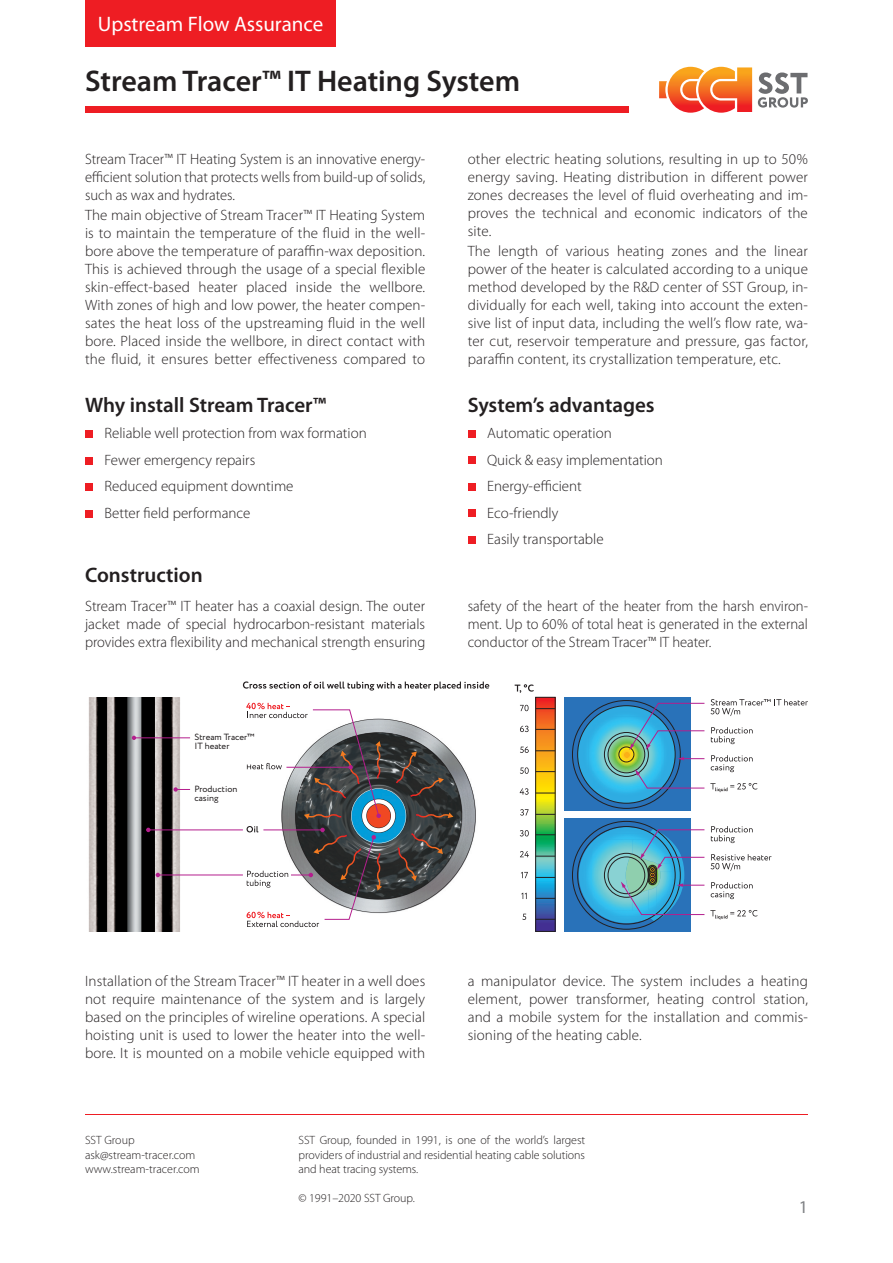
<style>
.page{position:relative;width:893px;height:1263px;background:#fff}
.page>*{position:absolute;margin:0;border:0;box-sizing:border-box;transform-origin:0 0}
.t1{font:600 30px "Myriad Pro";color:#231f20}
.t2{font:600 21px "Myriad Pro";color:#231f20}
.t3{font:21px "Myriad Pro";color:#fff}
.t4{font:18px "Myriad Pro";color:#808285}
.t5{font:300 15px/18px "Myriad Pro";color:#231f20;text-align:justify}
.t6{font:300 12px/14.4px "Myriad Pro";letter-spacing:-.005em;color:#231f20}
.t7{font:9px/9px "Circe";color:#231f20}
</style>
<div class="page">
<svg style="left:659px;top:67px;width:93px;height:46px"></svg>
<svg style="left:758px;top:72px;width:50px;height:36px"></svg>
<div style="left:85px;top:106px;width:543px;height:7px;background:#ee1d23"></div>
<div style="left:85px;top:0;width:251px;height:47px;background:#ee1d23"></div>
<hr style="left:85px;top:1114px;width:723px;height:1px;background:#ee1d23">
<div style="left:85px;top:430px;width:8px;height:8px;background:#ee1d23"></div>
<div style="left:85px;top:457px;width:8px;height:7px;background:#ee1d23"></div>
<div style="left:85px;top:483px;width:8px;height:8px;background:#ee1d23"></div>
<div style="left:85px;top:510px;width:8px;height:7px;background:#ee1d23"></div>
<div style="left:468px;top:430px;width:7px;height:8px;background:#ee1d23"></div>
<div style="left:468px;top:457px;width:7px;height:7px;background:#ee1d23"></div>
<div style="left:468px;top:483px;width:7px;height:8px;background:#ee1d23"></div>
<div style="left:468px;top:510px;width:7px;height:7px;background:#ee1d23"></div>
<div style="left:468px;top:536px;width:7px;height:8px;background:#ee1d23"></div>
<img style="left:88px;top:698px;width:95px;height:234px">
<svg style="left:537px;top:699px;width:16px;height:231px;background:#959b5a"></svg>
<svg style="left:243px;top:681px;width:246px;height:9px"></svg>
<svg style="left:246px;top:703px;width:230px;height:224px"></svg>
<div style="left:535px;top:697px;width:20px;height:235px;border:1px solid #231f20"></div>
<svg style="left:536px;top:708px;width:19px;height:1px"></svg>
<svg style="left:536px;top:729px;width:19px;height:1px"></svg>
<svg style="left:536px;top:750px;width:19px;height:1px"></svg>
<svg style="left:536px;top:771px;width:19px;height:1px"></svg>
<svg style="left:536px;top:793px;width:19px;height:1px"></svg>
<svg style="left:536px;top:814px;width:19px;height:1px"></svg>
<svg style="left:536px;top:834px;width:19px;height:1px"></svg>
<svg style="left:536px;top:856px;width:19px;height:1px"></svg>
<svg style="left:536px;top:877px;width:19px;height:1px"></svg>
<svg style="left:536px;top:898px;width:19px;height:1px"></svg>
<svg style="left:536px;top:919px;width:19px;height:1px"></svg>
<svg style="left:515px;top:684px;width:19px;height:9px"></svg>
<svg style="left:520px;top:705px;width:8px;height:6px"></svg>
<svg style="left:520px;top:726px;width:9px;height:6px"></svg>
<svg style="left:520px;top:746px;width:9px;height:7px"></svg>
<svg style="left:520px;top:767px;width:9px;height:7px"></svg>
<svg style="left:520px;top:788px;width:9px;height:7px"></svg>
<svg style="left:520px;top:809px;width:9px;height:7px"></svg>
<svg style="left:520px;top:830px;width:9px;height:6px"></svg>
<svg style="left:520px;top:851px;width:9px;height:6px"></svg>
<svg style="left:521px;top:872px;width:7px;height:6px"></svg>
<svg style="left:521px;top:893px;width:6px;height:6px"></svg>
<svg style="left:522px;top:914px;width:4px;height:6px"></svg>
<div style="left:564px;top:818px;width:126px;height:114px;background:#2972b9"></div>
<div style="left:564px;top:697px;width:126px;height:114px;background:#2972b9"></div>
<img style="left:580px;top:708px;width:86px;height:93px">
<img style="left:588px;top:716px;width:41px;height:9px">
<img style="left:588px;top:725px;width:9px;height:67px">
<img style="left:597px;top:788px;width:32px;height:4px">
<img style="left:592px;top:720px;width:37px;height:68px">
<svg style="left:608px;top:736px;width:37px;height:37px"></svg>
<div style="left:604px;top:732px;width:45px;height:45px;border:1px solid #231f20;border-radius:50%"></div>
<div style="left:619px;top:747px;width:15px;height:15px;border:1px solid #231f20;border-radius:50%"></div>
<div style="left:608px;top:736px;width:37px;height:37px;border:1px solid #231f20;border-radius:50%"></div>
<svg style="left:629px;top:699px;width:179px;height:93px"></svg>
<svg style="left:579px;top:826px;width:192px;height:97px"></svg>
<svg style="left:173px;top:787px;width:17px;height:5px"></svg>
<hr style="left:134px;top:737px;width:56px;height:1px;background:#b41e8d">
<svg style="left:132px;top:736px;width:4px;height:4px"></svg>
<hr style="left:148px;top:829px;width:95px;height:1px;background:#b41e8d">
<svg style="left:146px;top:828px;width:5px;height:4px"></svg>
<hr style="left:158px;top:875px;width:85px;height:1px;background:#b41e8d">
<svg style="left:156px;top:873px;width:4px;height:4px"></svg>
<h2 class="t3" style="left:98px;top:13px;width:227px">Upstream Flow Assurance</h2>
<h1 class="t1" style="left:85px;top:64px;width:437px">Stream Tracer™ IT Heating System</h1>
<p class="t5" style="left:85px;top:151px;width:342px">Stream Tracer™ IT Heating System is an innovative energy&shy;efficient solution that protects wells from build-up of solids, such as wax and hydrates.</p>
<p class="t5" style="left:85px;top:207px;width:342px">The main objective of Stream Tracer™ IT Heating System is to maintain the temperature of the fluid in the well&shy;bore above the temperature of paraffin-wax deposition.<br>This is achieved through the usage of a special flexible skin-effect-based heater placed inside the wellbore.<br>With zones of high and low power, the heater compen&shy;sates the heat loss of the upstreaming fluid in the well bore. Placed inside the wellbore, in direct contact with the fluid, it ensures better effectiveness compared to</p>
<p class="t5" style="left:468px;top:151px;width:342px">other electric heating solutions, resulting in up to 50% energy saving. Heating distribution in different power zones decreases the level of fluid overheating and im&shy;proves the technical and economic indicators of the site.</p>
<p class="t5" style="left:468px;top:243px;width:342px">The length of various heating zones and the linear power of the heater is calculated according to a unique method developed by the R&amp;D center of SST Group, in&shy;dividually for each well, taking into account the exten&shy;sive list of input data, including the well’s flow rate, wa&shy;ter cut, reservoir temperature and pressure, gas factor, paraffin content, its crystallization temperature, etc.</p>
<h2 class="t2" style="left:85px;top:394px;width:243px">Why install Stream Tracer™</h2>
<h2 class="t2" style="left:468px;top:394px;width:188px">System’s advantages</h2>
<p class="t5" style="left:105px;top:420px;width:264px;line-height:26.5px;text-align:left">Reliable well protection from wax formation<br>Fewer emergency repairs<br>Reduced equipment downtime<br>Better field performance</p>
<p class="t5" style="left:487px;top:420px;width:177px;line-height:26.5px;text-align:left">Automatic operation<br>Quick &amp; easy implementation<br>Energy-efficient<br>Eco-friendly<br>Easily transportable</p>
<h2 class="t2" style="left:85px;top:564px;width:119px">Construction</h2>
<p class="t5" style="left:85px;top:597px;width:342px">Stream Tracer™ IT heater has a coaxial design. The outer jacket made of special hydrocarbon-resistant materials provides extra flexibility and mechanical strength ensuring</p>
<p class="t5" style="left:468px;top:597px;width:342px">safety of the heart of the heater from the harsh environ&shy;ment. Up to 60% of total heat is generated in the external conductor of the Stream Tracer™ IT heater.</p>
<p class="t7" style="left:194px;top:732px;width:62px">Stream Tracer™<br>IT heater</p>
<p class="t7" style="left:194px;top:785px;width:45px">Production casing</p>
<p class="t5" style="left:85px;top:972px;width:342px">Installation of the Stream Tracer™ IT heater in a well does not require maintenance of the system and is largely based on the principles of wireline operations. A special hoisting unit is used to lower the heater into the well&shy;bore. It is mounted on a mobile vehicle equipped with</p>
<p class="t5" style="left:468px;top:972px;width:342px">a manipulator device. The system includes a heating element, power transformer, heating control station, and a mobile system for the installation and commis&shy;sioning of the heating cable.</p>
<p class="t6" style="left:85px;top:1133px;width:116px">SST Group ask@stream-tracer.com www.stream-tracer.com</p>
<p class="t6" style="left:298px;top:1133px;width:288px;text-align:justify">SST Group, founded in 1991, is one of the world’s largest providers of industrial and residential heating cable solutions and heat tracing systems.</p>
<p class="t6" style="left:298px;top:1191px;width:118px">© 1991–2020 SST Group.</p>
<p class="t4" style="left:799px;top:1197px;width:11px">1</p>
</div>
